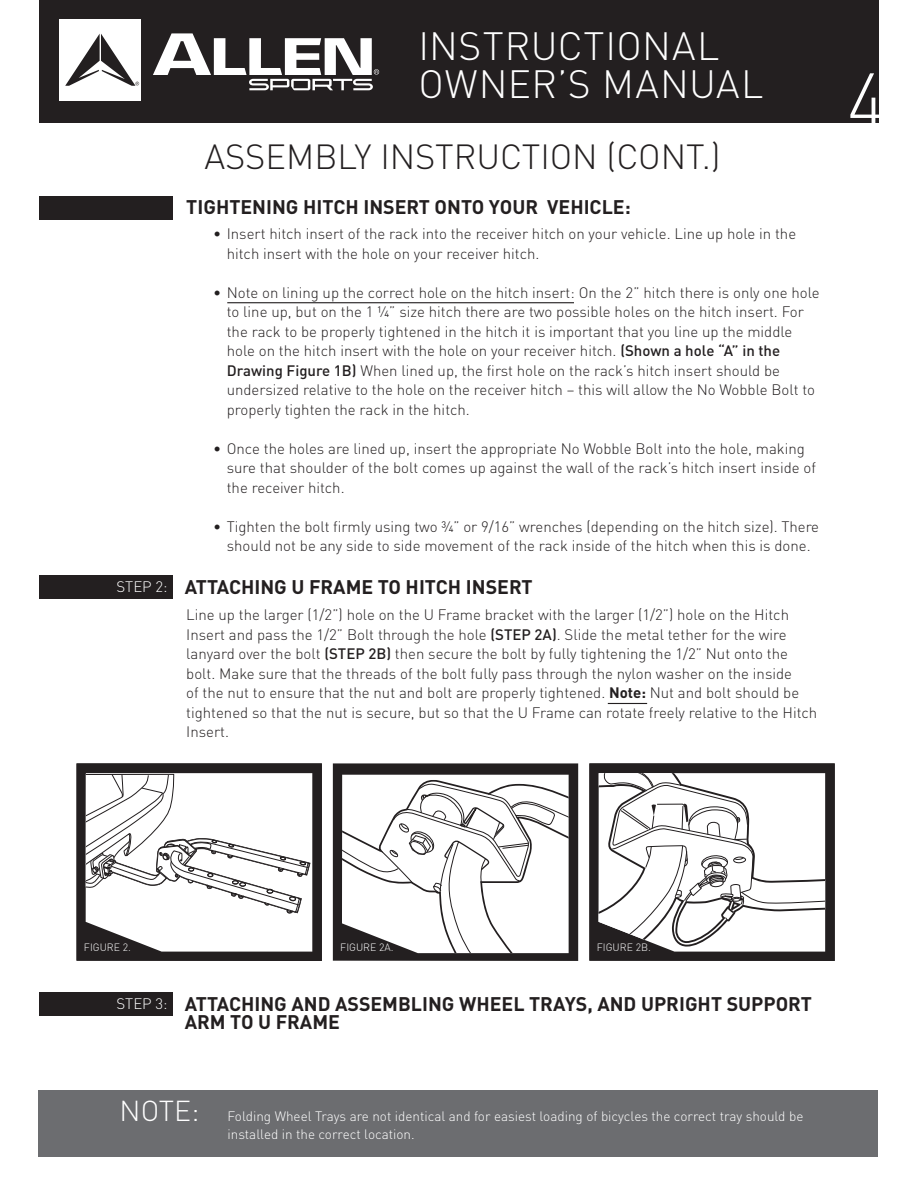
<style>
.page{position:relative;width:918px;height:1188px;background:#fff}
.page>*{position:absolute;margin:0;border:0;box-sizing:border-box;transform-origin:0 0}
.t1{font:300 39px/38.2px "DINOT";letter-spacing:.015em;color:#fff}
.t2{font:300 34.5px "DINOT";color:#231f20}
.t3{font:700 19.5px/18.3px "DINOT";color:#231f20}
.t4{font:300 15px/19.5px "DINOT";color:#231f20}
.t5{font:300 15px "DINOT";color:#fff}
.t6{font:300 13.5px/18.3px "DINOT";color:#fff}
.t7{font:300 10.5px "DINOT";color:#fff}
.s1{font-size:75px}
.s2{font-weight:500}
.s3{font-weight:700}
.s4{font-size:28.5px}
</style>
<div class="page">
<div style="left:39px;top:0;width:840px;height:123px;background:#231f20"></div>
<div style="left:59px;top:19px;width:82px;height:82px;background:#fff"></div>
<svg style="left:65px;top:34px;width:74px;height:52px"></svg>
<svg style="left:153px;top:33px;width:226px;height:57px"></svg>
<div style="left:38px;top:1090px;width:840px;height:67px;background:#6c6d70"></div>
<div style="left:333px;top:763px;width:245px;height:198px;background:#231f20"></div>
<div style="left:77px;top:763px;width:245px;height:198px;background:#231f20"></div>
<div style="left:589px;top:763px;width:246px;height:198px;background:#231f20"></div>
<svg style="left:86px;top:773px;width:226px;height:179px;background:#e8e8e8"></svg>
<svg style="left:599px;top:773px;width:226px;height:179px;background:#e3e3e3"></svg>
<svg style="left:342px;top:775px;width:227px;height:178px;background:#e7e7e7"></svg>
<div style="left:39px;top:196px;width:134px;height:24px;background:#231f20"></div>
<div style="left:39px;top:575px;width:134px;height:24px;background:#231f20"></div>
<div style="left:39px;top:992px;width:134px;height:24px;background:#231f20"></div>
<hr style="left:227px;top:302px;width:347px;height:1px;background:#231f20">
<hr style="left:608px;top:703px;width:39px;height:1px;background:#231f20">
<h1 class="t1" style="left:418px;top:26px;width:469px">INSTRUCTIONAL<br>OWNER’S MANUAL <span class="s1">4</span></h1>
<h2 class="t2" style="left:204px;top:135px;width:518px">ASSEMBLY INSTRUCTION (CONT.)</h2>
<p class="t5" style="left:117px;top:577px;width:53px">STEP 2:</p>
<h3 class="t3" style="left:186px;top:197px;width:446px">TIGHTENING HITCH INSERT ONTO YOUR VEHICLE:</h3>
<p class="t4" style="left:227px;top:224px;width:571px;text-indent:-14px">• Insert hitch insert of the rack into the receiver hitch on your vehicle. Line up hole in the hitch insert with the hole on your receiver hitch.</p>
<p class="t4" style="left:227px;top:283px;width:594px;text-indent:-14px">• Note on lining up the correct hole on the hitch insert: On the 2” hitch there is only one hole to line up, but on the 1 ¼” size hitch there are two possible holes on the hitch insert. For the rack to be properly tightened in the hitch it is important that you line up the middle hole on the hitch insert with the hole on your receiver hitch. <span class="s2">(Shown a hole “A” in the Drawing Figure 1B)</span> When lined up, the first hole on the rack’s hitch insert should be undersized relative to the hole on the receiver hitch – this will allow the No Wobble Bolt to properly tighten the rack in the hitch.</p>
<p class="t4" style="left:227px;top:439px;width:591px;text-indent:-14px">• Once the holes are lined up, insert the appropriate No Wobble Bolt into the hole, making sure that shoulder of the bolt comes up against the wall of the rack’s hitch insert inside of the receiver hitch.</p>
<p class="t4" style="left:213px;top:517px;width:607px;text-align:center">• Tighten the bolt firmly using two ¾” or 9/16” wrenches (depending on the hitch size). There should not be any side to side movement of the rack inside of the hitch when this is done.</p>
<h3 class="t3" style="left:185px;top:577px;width:349px">ATTACHING U FRAME TO HITCH INSERT</h3>
<p class="t4" style="left:186px;top:605px;width:632px">Line up the larger (1/2”) hole on the U Frame bracket with the larger (1/2”) hole on the Hitch Insert and pass the 1/2” Bolt through the hole <span class="s2">(STEP 2A)</span>. Slide the metal tether for the wire lanyard over the bolt <span class="s2">(STEP 2B)</span> then secure the bolt by fully tightening the 1/2” Nut onto the bolt. Make sure that the threads of the bolt fully pass through the nylon washer on the inside<br>of the nut to ensure that the nut and bolt are properly tightened. <span class="s3">Note:</span> Nut and bolt should be tightened so that the nut is secure, but so that the U Frame can rotate freely relative to the Hitch Insert.</p>
<p class="t7" style="left:84px;top:941px;width:49px">FIGURE 2.</p>
<p class="t7" style="left:340px;top:941px;width:55px">FIGURE 2A.</p>
<p class="t7" style="left:597px;top:941px;width:56px">FIGURE 2B.</p>
<p class="t5" style="left:117px;top:994px;width:53px">STEP 3:</p>
<h3 class="t3" style="left:185px;top:994px;width:629px">ATTACHING AND ASSEMBLING WHEEL TRAYS, AND UPRIGHT SUPPORT<br>ARM TO U FRAME</h3>
<p class="t6" style="left:228px;top:1107px;width:577px;text-indent:-108px"><span class="s4">NOTE:</span> Folding Wheel Trays are not identical and for easiest loading of bicycles the correct tray should be installed in the correct location.</p>
</div>
